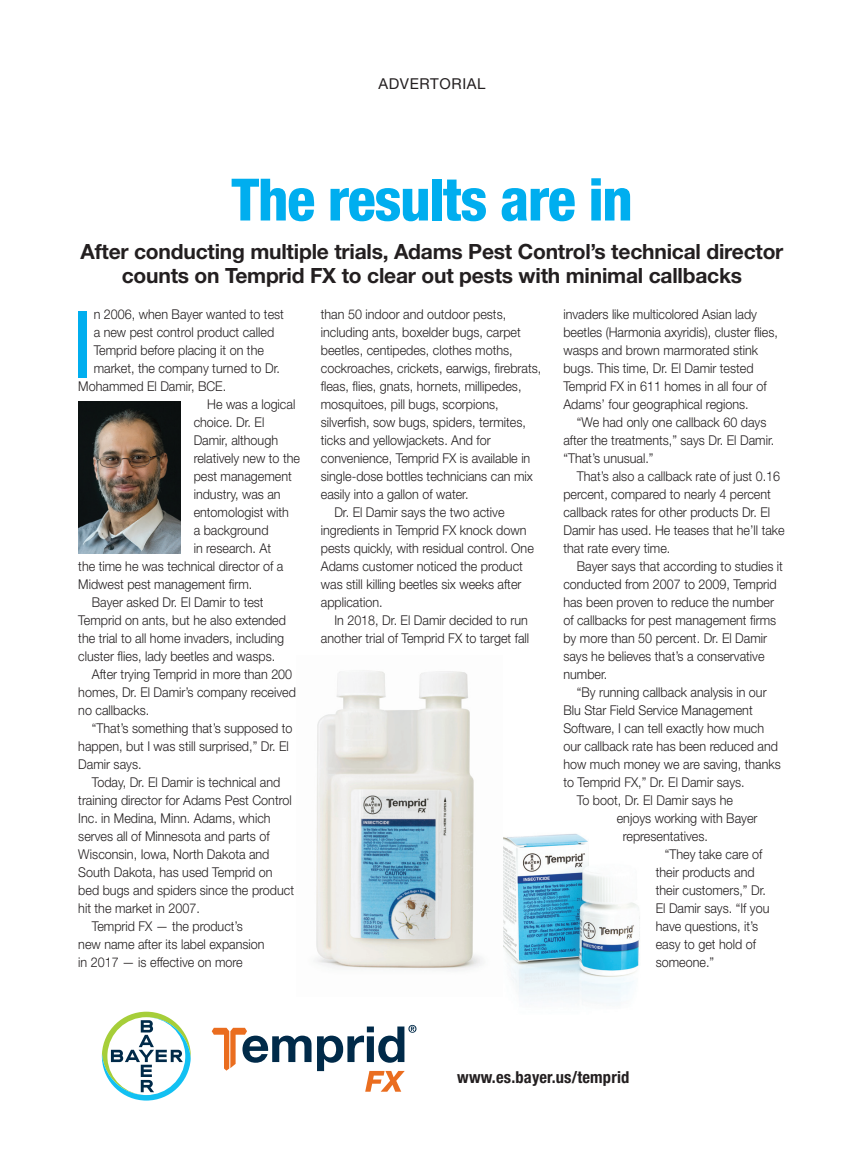
<style>
.page{position:relative;width:864px;height:1161px;background:#fff}
.page>*{position:absolute;margin:0;border:0;box-sizing:border-box;transform-origin:0 0}
.t1{font:93.75px "Helvetica Neue LT Std";color:#00aeef;scale:.93 1}
.t2{font:800 condensed 58.5px "Helvetica Neue LT Std";letter-spacing:-.02em;color:#00aeef}
.t3{font:700 21px/24px "Helvetica Neue LT Std";letter-spacing:-.01em;color:#231f20;text-align:center}
.t4{font:700 condensed 16.5px "Helvetica Neue LT Std";letter-spacing:.01em;color:#231f20}
.t5{font:15px "Helvetica Neue LT Std";letter-spacing:.04em;color:#231f20}
.t6{font:300 13.5px/18px "Helvetica Neue LT Std";color:#231f20;scale:.93 1}
</style>
<div class="page">
<img style="left:503px;top:833px;width:137px;height:170px">
<img style="left:316px;top:670px;width:166px;height:300px">
<svg style="left:102px;top:1012px;width:89px;height:89px"></svg>
<svg style="left:212px;top:1025px;width:204px;height:67px"></svg>
<img style="left:78px;top:402px;width:102px;height:151px">
<p class="t5" style="left:378px;top:75px;width:109px">ADVERTORIAL</p>
<h2 class="t2" style="left:231px;top:163px;width:403px">The results are in</h2>
<h3 class="t3" style="left:81px;top:239px;width:704px">After conducting multiple trials, Adams Pest Control’s technical director counts on Temprid FX to clear out pests with minimal callbacks</h3>
<h1 class="t1" style="left:71px;top:289px;width:26px">I</h1>
<p class="t6" style="left:94px;top:305px;width:206px">n 2006, when Bayer wanted to test</p>
<p class="t6" style="left:94px;top:323px;width:196px">a new pest control product called</p>
<p class="t6" style="left:94px;top:341px;width:185px">Temprid before placing it on the</p>
<p class="t6" style="left:94px;top:359px;width:202px">market, the company turned to Dr.</p>
<p class="t6" style="left:78px;top:377px;width:161px">Mohammed El Damir, BCE.</p>
<p class="t6" style="left:207px;top:395px;width:96px">He was a logical</p>
<p class="t6" style="left:194px;top:413px;width:78px">choice. Dr. El</p>
<p class="t6" style="left:194px;top:431px;width:92px">Damir, although</p>
<p class="t6" style="left:194px;top:449px;width:116px">relatively new to the</p>
<p class="t6" style="left:194px;top:467px;width:107px">pest management</p>
<p class="t6" style="left:194px;top:485px;width:95px">industry, was an</p>
<p class="t6" style="left:194px;top:503px;width:104px">entomologist with</p>
<p class="t6" style="left:194px;top:521px;width:82px">a background</p>
<p class="t6" style="left:194px;top:539px;width:85px">in research. At</p>
<p class="t6" style="left:78px;top:557px;width:222px">the time he was technical director of a</p>
<p class="t6" style="left:78px;top:575px;width:189px">Midwest pest management firm.</p>
<p class="t6" style="left:92px;top:593px;width:186px">Bayer asked Dr. El Damir to test</p>
<p class="t6" style="left:78px;top:611px;width:225px">Temprid on ants, but he also extended</p>
<p class="t6" style="left:78px;top:629px;width:223px">the trial to all home invaders, including</p>
<p class="t6" style="left:78px;top:647px;width:213px">cluster flies, lady beetles and wasps.</p>
<p class="t6" style="left:92px;top:665px;width:217px">After trying Temprid in more than 200</p>
<p class="t6" style="left:78px;top:683px;width:236px">homes, Dr. El Damir’s company received</p>
<p class="t6" style="left:78px;top:701px;width:78px">no callbacks.</p>
<p class="t6" style="left:92px;top:719px;width:217px">“That’s something that’s supposed to</p>
<p class="t6" style="left:78px;top:737px;width:228px">happen, but I was still surprised,” Dr. El</p>
<p class="t6" style="left:78px;top:755px;width:69px">Damir says.</p>
<p class="t6" style="left:92px;top:773px;width:204px">Today, Dr. El Damir is technical and</p>
<p class="t6" style="left:78px;top:791px;width:231px">training director for Adams Pest Control</p>
<p class="t6" style="left:78px;top:809px;width:208px">Inc. in Medina, Minn. Adams, which</p>
<p class="t6" style="left:78px;top:827px;width:207px">serves all of Minnesota and parts of</p>
<p class="t6" style="left:78px;top:845px;width:207px">Wisconsin, Iowa, North Dakota and</p>
<p class="t6" style="left:78px;top:863px;width:211px">South Dakota, has used Temprid on</p>
<p class="t6" style="left:78px;top:881px;width:234px">bed bugs and spiders since the product</p>
<p class="t6" style="left:78px;top:899px;width:132px">hit the market in 2007.</p>
<p class="t6" style="left:92px;top:917px;width:164px">Temprid FX — the product’s</p>
<p class="t6" style="left:78px;top:935px;width:202px">new name after its label expansion</p>
<p class="t6" style="left:78px;top:953px;width:178px">in 2017 — is effective on more</p>
<p class="t6" style="left:321px;top:305px;width:201px">than 50 indoor and outdoor pests,</p>
<p class="t6" style="left:321px;top:323px;width:217px">including ants, boxelder bugs, carpet</p>
<p class="t6" style="left:321px;top:341px;width:208px">beetles, centipedes, clothes moths,</p>
<p class="t6" style="left:321px;top:359px;width:239px">cockroaches, crickets, earwigs, firebrats,</p>
<p class="t6" style="left:321px;top:377px;width:217px">fleas, flies, gnats, hornets, millipedes,</p>
<p class="t6" style="left:321px;top:395px;width:193px">mosquitoes, pill bugs, scorpions,</p>
<p class="t6" style="left:321px;top:413px;width:222px">silverfish, sow bugs, spiders, termites,</p>
<p class="t6" style="left:321px;top:431px;width:184px">ticks and yellowjackets. And for</p>
<p class="t6" style="left:321px;top:449px;width:227px">convenience, Temprid FX is available in</p>
<p class="t6" style="left:321px;top:467px;width:230px">single-dose bottles technicians can mix</p>
<p class="t6" style="left:321px;top:485px;width:160px">easily into a gallon of water.</p>
<p class="t6" style="left:334px;top:503px;width:185px">Dr. El Damir says the two active</p>
<p class="t6" style="left:321px;top:521px;width:223px">ingredients in Temprid FX knock down</p>
<p class="t6" style="left:321px;top:539px;width:231px">pests quickly, with residual control. One</p>
<p class="t6" style="left:321px;top:557px;width:219px">Adams customer noticed the product</p>
<p class="t6" style="left:321px;top:575px;width:217px">was still killing beetles six weeks after</p>
<p class="t6" style="left:321px;top:593px;width:68px">application.</p>
<p class="t6" style="left:334px;top:611px;width:210px">In 2018, Dr. El Damir decided to run</p>
<p class="t6" style="left:321px;top:629px;width:226px">another trial of Temprid FX to target fall</p>
<p class="t6" style="left:563px;top:305px;width:232px">invaders like multicolored Asian lady beetles (Harmonia axyridis), cluster flies, wasps and brown marmorated stink bugs. This time, Dr. El Damir tested Temprid FX in 611 homes in all four of Adams’ four geographical regions.</p>
<p class="t6" style="left:563px;top:413px;width:228px;text-indent:13px">“We had only one callback 60 days after the treatments,” says Dr. El Damir. “That’s unusual.”</p>
<p class="t6" style="left:563px;top:467px;width:240px;text-indent:13px">That’s also a callback rate of just 0.16 percent, compared to nearly 4 percent callback rates for other products Dr. El Damir has used. He teases that he’ll take that rate every time.</p>
<p class="t6" style="left:563px;top:557px;width:238px;text-indent:13px">Bayer says that according to studies it conducted from 2007 to 2009, Temprid has been proven to reduce the number of callbacks for pest management firms by more than 50 percent. Dr. El Damir says he believes that’s a conservative number.</p>
<p class="t6" style="left:577px;top:683px;width:206px">“By running callback analysis in our</p>
<p class="t6" style="left:563px;top:701px;width:205px">Blu Star Field Service Management</p>
<p class="t6" style="left:563px;top:719px;width:217px">Software, I can tell exactly how much</p>
<p class="t6" style="left:563px;top:737px;width:232px">our callback rate has been reduced and</p>
<p class="t6" style="left:563px;top:755px;width:235px">how much money we are saving, thanks</p>
<p class="t6" style="left:563px;top:773px;width:197px">to Temprid FX,” Dr. El Damir says.</p>
<p class="t6" style="left:577px;top:791px;width:169px">To boot, Dr. El Damir says he</p>
<p class="t6" style="left:617px;top:809px;width:153px">enjoys working with Bayer</p>
<p class="t6" style="left:623px;top:827px;width:93px">representatives.</p>
<p class="t6" style="left:665px;top:845px;width:107px">“They take care of</p>
<p class="t6" style="left:656px;top:863px;width:108px">their products and</p>
<p class="t6" style="left:656px;top:881px;width:120px">their customers,” Dr.</p>
<p class="t6" style="left:656px;top:899px;width:124px">El Damir says. “If you</p>
<p class="t6" style="left:656px;top:917px;width:112px">have questions, it’s</p>
<p class="t6" style="left:656px;top:935px;width:109px">easy to get hold of</p>
<p class="t6" style="left:656px;top:953px;width:64px">someone.”</p>
<p class="t4" style="left:457px;top:1067px;width:174px">www.es.bayer.us/temprid</p>
</div>
